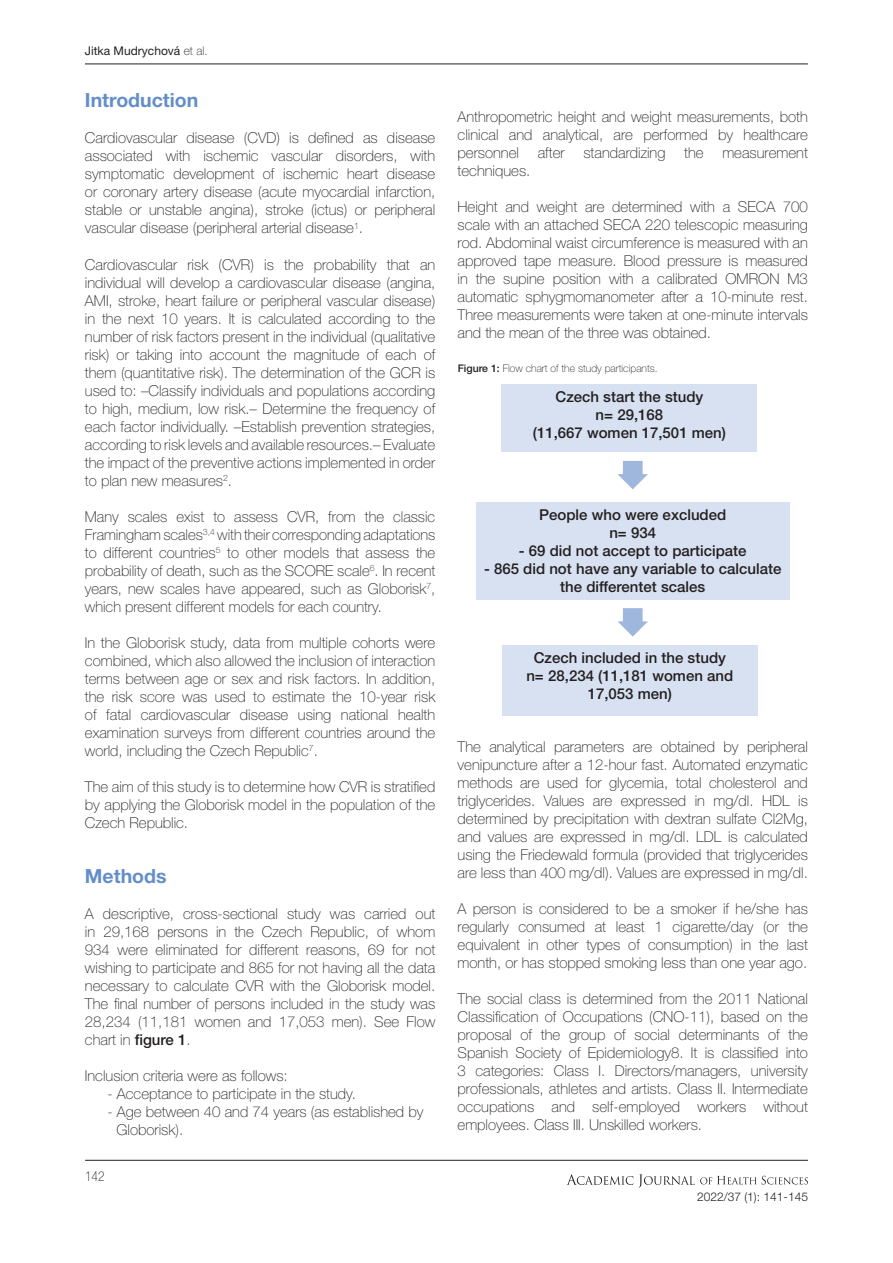
<style>
.page{position:relative;width:893px;height:1263px;background:#fff}
.page>*{position:absolute;margin:0;border:0;box-sizing:border-box;transform-origin:0 0}
.t1{font:700 19.5px "Helvetica Neue LT Std";color:#638ec9}
.t2{font:100 15px/18px "Helvetica Neue LT Std";color:#231f20;text-align:justify}
.t3{font:500 15px/18px "Helvetica Neue LT Std";color:#231f20;text-align:center}
.t4{font:100 condensed 13.5px "Helvetica Neue LT Std";color:#231f20}
.t5{font:12px "Helvetica Neue LT Std";color:#231f20}
.t6{font:300 12px "Helvetica Neue LT Std";color:#231f20}
.t7{font:100 10.5px "Helvetica Neue LT Std";color:#231f20}
.s1{font-weight:100}
.s2{font-weight:500}
</style>
<div class="page">
<hr style="left:85px;top:1160px;width:723px;height:1px;background:#231f20">
<svg style="left:566px;top:1174px;width:242px;height:14px"></svg>
<hr style="left:85px;top:64px;width:723px;height:1px;background:#231f20">
<div style="left:502px;top:384px;width:255px;height:67px;background:#d8e1f1"></div>
<div style="left:502px;top:645px;width:255px;height:70px;background:#d8e1f1"></div>
<div style="left:476px;top:502px;width:313px;height:98px;background:#d8e1f1"></div>
<svg style="left:618px;top:461px;width:30px;height:28px"></svg>
<svg style="left:618px;top:608px;width:30px;height:29px"></svg>
<p class="t5" style="left:85px;top:44px;width:124px">Jitka Mudrychová <span class="s1">et al.</span></p>
<p class="t1" style="left:85px;top:88px;width:115px">Introduction</p>
<p class="t2" style="left:85px;top:129px;width:352px">Cardiovascular disease (CVD) is defined as disease associated with ischemic vascular disorders, with symptomatic development of ischemic heart disease or coronary artery disease (acute myocardial infarction, stable or unstable angina), stroke (ictus) or peripheral vascular disease (peripheral arterial disease<sup>1</sup>.</p>
<p class="t2" style="left:85px;top:255px;width:352px">Cardiovascular risk (CVR) is the probability that an individual will develop a cardiovascular disease (angina, AMI, stroke, heart failure or peripheral vascular disease) in the next 10 years. It is calculated according to the number of risk factors present in the individual (qualitative risk) or taking into account the magnitude of each of them (quantitative risk). The determination of the GCR is used to: –Classify individuals and populations according to high, medium, low risk.– Determine the frequency of each factor individually. –Establish prevention strategies, according to risk levels and available resources.– Evaluate the impact of the preventive actions implemented in order to plan new measures<sup>2</sup>.</p>
<p class="t2" style="left:85px;top:507px;width:352px">Many scales exist to assess CVR, from the classic Framingham scales<sup>3,4</sup> with their corresponding adaptations to different countries<sup>5</sup> to other models that assess the probability of death, such as the SCORE scale<sup>6</sup>. In recent years, new scales have appeared, such as Globorisk<sup>7</sup>, which present different models for each country.</p>
<p class="t2" style="left:85px;top:633px;width:352px">In the Globorisk study, data from multiple cohorts were combined, which also allowed the inclusion of interaction terms between age or sex and risk factors. In addition, the risk score was used to estimate the 10-year risk of fatal cardiovascular disease using national health examination surveys from different countries around the world, including the Czech Republic<sup>7</sup>.</p>
<p class="t2" style="left:85px;top:777px;width:352px">The aim of this study is to determine how CVR is stratified by applying the Globorisk model in the population of the Czech Republic.</p>
<p class="t1" style="left:85px;top:864px;width:83px">Methods</p>
<p class="t2" style="left:85px;top:905px;width:352px">A descriptive, cross-sectional study was carried out in 29,168 persons in the Czech Republic, of whom 934 were eliminated for different reasons, 69 for not wishing to participate and 865 for not having all the data necessary to calculate CVR with the Globorisk model.<br>The final number of persons included in the study was 28,234 (11,181 women and 17,053 men). See Flow chart in <span class="s2">figure 1</span>.</p>
<p class="t2" style="left:85px;top:1067px;width:204px">Inclusion criteria were as follows:</p>
<p class="t2" style="left:107px;top:1085px;width:250px">- Acceptance to participate in the study.</p>
<p class="t2" style="left:116px;top:1103px;width:309px;text-indent:-9px">- Age between 40 and 74 years (as established by<br>Globorisk).</p>
<p class="t4" style="left:85px;top:1168px;width:21px">142</p>
<p class="t2" style="left:458px;top:108px;width:352px">Anthropometric height and weight measurements, both clinical and analytical, are performed by healthcare personnel after standardizing the measurement techniques.</p>
<p class="t2" style="left:458px;top:198px;width:352px">Height and weight are determined with a SECA 700 scale with an attached SECA 220 telescopic measuring rod. Abdominal waist circumference is measured with an approved tape measure. Blood pressure is measured in the supine position with a calibrated OMRON M3 automatic sphygmomanometer after a 10-minute rest.<br>Three measurements were taken at one-minute intervals and the mean of the three was obtained.</p>
<p class="t7" style="left:458px;top:362px;width:201px"><span class="s2">Figure 1:</span> Flow chart of the study participants.</p>
<p class="t3" style="left:555px;top:388px;width:149px">Czech start the study</p>
<p class="t3" style="left:596px;top:406px;width:69px">n= 29,168</p>
<p class="t3" style="left:533px;top:424px;width:195px">(11,667 women 17,501 men)</p>
<p class="t3" style="left:539px;top:505px;width:189px">People who were excluded</p>
<p class="t3" style="left:609px;top:523px;width:48px">n= 934</p>
<p class="t3" style="left:519px;top:541px;width:229px">- 69 did not accept to participate</p>
<p class="t3" style="left:484px;top:559px;width:299px">- 865 did not have any variable to calculate the differentet scales</p>
<p class="t3" style="left:534px;top:649px;width:194px">Czech included in the study</p>
<p class="t3" style="left:526px;top:667px;width:208px">n= 28,234 (11,181 women and<br>17,053 men)</p>
<p class="t2" style="left:458px;top:738px;width:352px">The analytical parameters are obtained by peripheral venipuncture after a 12-hour fast. Automated enzymatic methods are used for glycemia, total cholesterol and triglycerides. Values are expressed in mg/dl. HDL is determined by precipitation with dextran sulfate Cl2Mg, and values are expressed in mg/dl. LDL is calculated using the Friedewald formula (provided that triglycerides are less than 400 mg/dl). Values are expressed in mg/dl.</p>
<p class="t2" style="left:458px;top:900px;width:352px">A person is considered to be a smoker if he/she has regularly consumed at least 1 cigarette/day (or the equivalent in other types of consumption) in the last month, or has stopped smoking less than one year ago.</p>
<p class="t2" style="left:458px;top:990px;width:352px">The social class is determined from the 2011 National Classification of Occupations (CNO-11), based on the proposal of the group of social determinants of the Spanish Society of Epidemiology8. It is classified into 3 categories: Class I. Directors/managers, university professionals, athletes and artists. Class II. Intermediate occupations and self-employed workers without employees. Class III. Unskilled workers.</p>
<p class="t6" style="left:697px;top:1190px;width:112px">2022/37 (1): 141-145</p>
</div>
